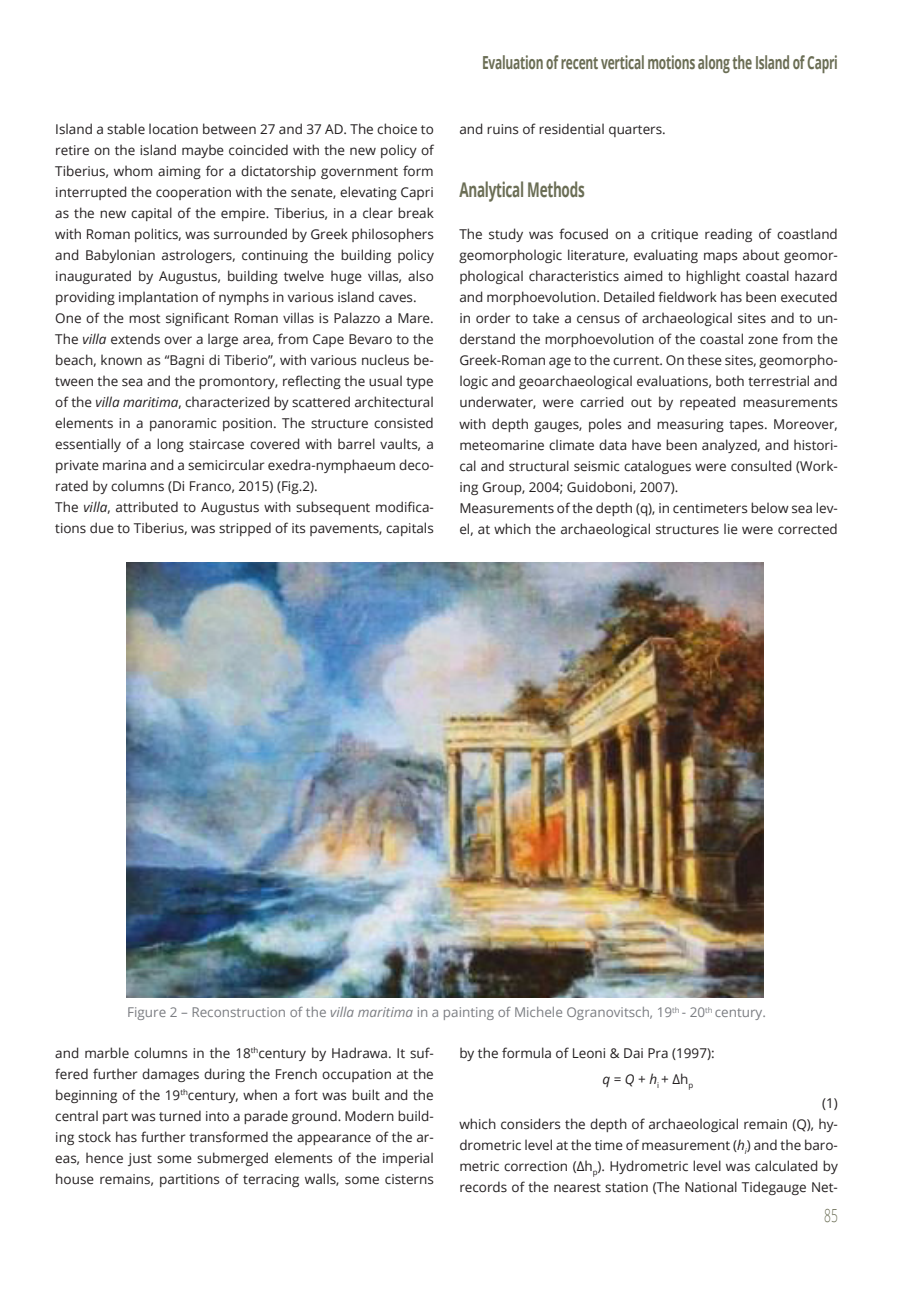
<style>
.page{position:relative;width:906px;height:1289px;background:#fff}
.page>*{position:absolute;margin:0;border:0;box-sizing:border-box;transform-origin:0 0}
.t1{font:700 20.25px "Open Sans";letter-spacing:-.02em;color:#6b6e55;scale:.67 1}
.t2{font:700 18px "Open Sans";letter-spacing:-.02em;color:#6b6e55;scale:.67 1}
.t3{font:300 18px "Open Sans";color:#6b6e55;scale:.67 1}
.t4{font:13.5px/21px "Open Sans";color:#231f20}
.t5{font:13.5px "Open Sans";color:#7b7d82}
.s1{font-style:italic}
</style>
<div class="page">
<img style="left:126px;top:563px;width:637px;height:434px">
<h2 class="t2" style="left:482px;top:49px;width:533px">Evaluation of recent vertical motions along the Island of Capri</h2>
<p class="t4" style="left:55px;top:118px;width:380px">Island a stable location between 27 and 37 AD. The choice to retire on the island maybe coincided with the new policy of Tiberius, whom aiming for a dictatorship government form interrupted the cooperation with the senate, elevating Capri as the new capital of the empire. Tiberius, in a clear break with Roman politics, was surrounded by Greek philosophers and Babylonian astrologers, continuing the building policy inaugurated by Augustus, building twelve huge villas, also providing implantation of nymphs in various island caves.<br>One of the most significant Roman villas is Palazzo a Mare.<br>The <span class="s1">villa</span> extends over a large area, from Cape Bevaro to the beach, known as “Bagni di Tiberio”, with various nucleus be&shy;tween the sea and the promontory, reflecting the usual type of the <span class="s1">villa maritima</span>, characterized by scattered architectural elements in a panoramic position. The structure consisted essentially of a long staircase covered with barrel vaults, a private marina and a semicircular exedra-nymphaeum deco&shy;rated by columns (Di Franco, 2015) (Fig.2).<br>The <span class="s1">villa</span>, attributed to Augustus with subsequent modifica&shy;tions due to Tiberius, was stripped of its pavements, capitals</p>
<p class="t4" style="left:459px;top:118px;width:208px">and ruins of residential quarters.</p>
<h1 class="t1" style="left:459px;top:176px;width:189px">Analytical Methods</h1>
<p class="t4" style="left:459px;top:223px;width:380px">The study was focused on a critique reading of coastland geomorphologic literature, evaluating maps about geomor&shy;phological characteristics aimed to highlight coastal hazard and morphoevolution. Detailed fieldwork has been executed in order to take a census of archaeological sites and to un&shy;derstand the morphoevolution of the coastal zone from the Greek-Roman age to the current. On these sites, geomorpho&shy;logic and geoarchaeological evaluations, both terrestrial and underwater, were carried out by repeated measurements with depth gauges, poles and measuring tapes. Moreover, meteomarine climate data have been analyzed, and histori&shy;cal and structural seismic catalogues were consulted (Work&shy;ing Group, 2004; Guidoboni, 2007).<br>Measurements of the depth (q), in centimeters below sea lev&shy;el, at which the archaeological structures lie were corrected</p>
<p class="t5" style="left:127px;top:1003px;width:640px">Figure 2 – Reconstruction of the <span class="s1">villa maritima</span> in a painting of Michele Ogranovitsch, 19<sup>th</sup> - 20<sup>th</sup> century.</p>
<p class="t4" style="left:55px;top:1042px;width:380px;text-align:justify">and marble columns in the 18<sup>th</sup>century by Hadrawa. It suf&shy;fered further damages during the French occupation at the beginning of the 19<sup>th</sup>century, when a fort was built and the central part was turned into a parade ground. Modern build&shy;ing stock has further transformed the appearance of the ar&shy;eas, hence just some submerged elements of the imperial house remains, partitions of terracing walls, some cisterns</p>
<p class="t4" style="left:602px;top:1039px;width:114px;line-height:25.7px;text-indent:-143px">by the formula of Leoni &amp; Dai Pra (1997): <span class="s1">q</span> = <span class="s1">Q</span> + <span class="s1">h</span><sub>i</sub> + Δh<sub>p</sub></p>
<p class="t4" style="left:459px;top:1092px;width:380px;text-align:justify;text-indent:363px">(1) which considers the depth of archaeological remain (Q), hy&shy;drometric level at the time of measurement (<span class="s1">h</span><sub>i</sub>) and the baro&shy;metric correction (∆h<sub>p</sub>). Hydrometric level was calculated by records of the nearest station (The National Tidegauge Net-</p>
<h2 class="t3" style="left:824px;top:1202px;width:22px">85</h2>
</div>
